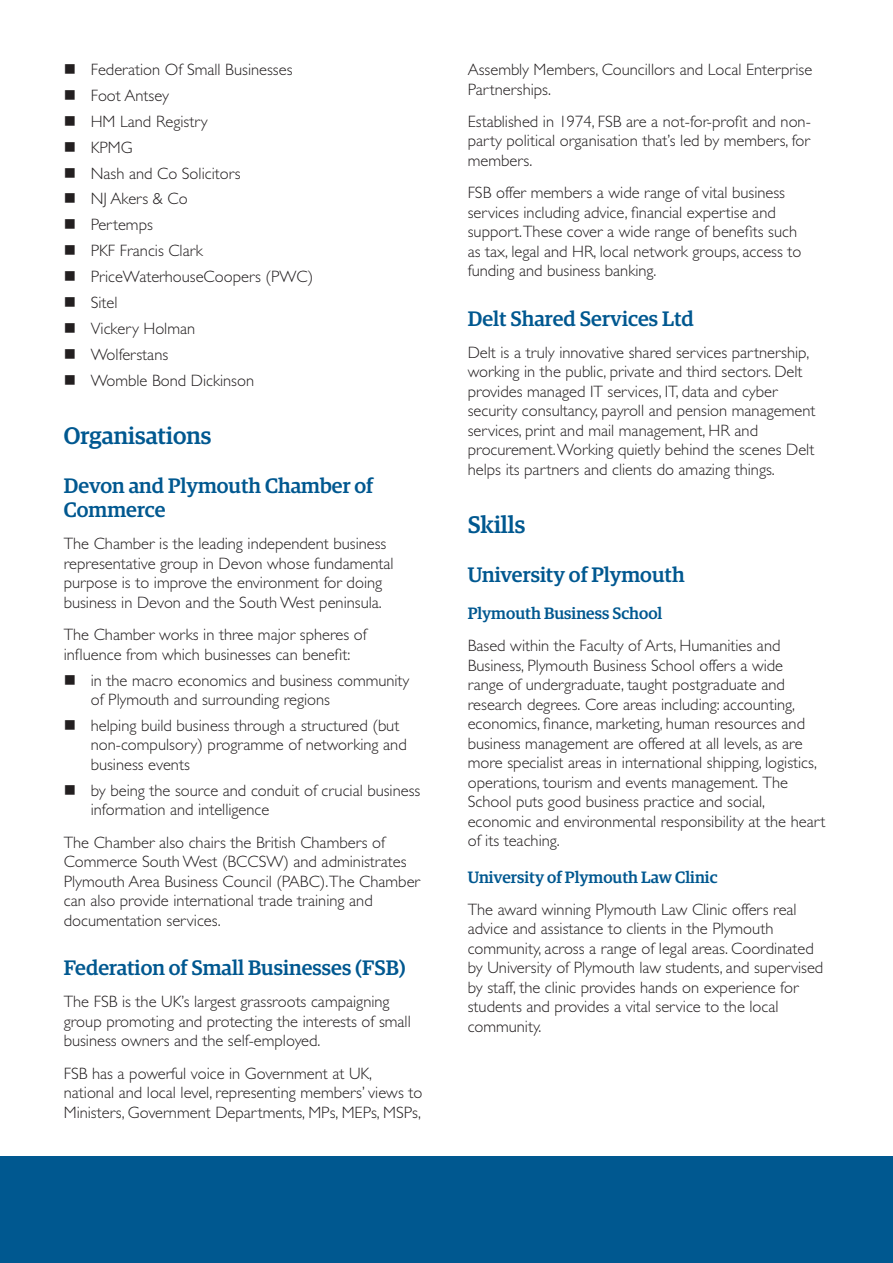
<style>
.page{position:relative;width:893px;height:1263px;background:#fff}
.page>*{position:absolute;margin:0;border:0;box-sizing:border-box;transform-origin:0 0}
.t1{font:500 24px "Guardian Egyp";color:#005890}
.t2{font:500 21px/24px "Guardian Egyp";color:#005890}
.t3{font:300 16.5px/19.5px "Gill Sans Std";color:#231f20}
.t4{font:500 16.5px "Guardian Egyp";color:#005890}
</style>
<div class="page">
<div style="left:0;top:1157px;width:893px;height:106px;background:#005890"></div>
<p class="t3" style="left:91px;top:57px;width:224px;line-height:26px">Federation Of Small Businesses<br>Foot Antsey<br>HM Land Registry<br>KPMG<br>Nash and Co Solicitors<br>NJ Akers &amp; Co<br>Pertemps<br>PKF Francis Clark<br>PriceWaterhouseCoopers (PWC)<br>Sitel<br>Vickery Holman<br>Wolferstans<br>Womble Bond Dickinson</p>
<h1 class="t1" style="left:64px;top:418px;width:149px">Organisations</h1>
<p class="t2" style="left:64px;top:472px;width:311px">Devon and Plymouth Chamber of<br>Commerce</p>
<p class="t3" style="left:64px;top:534px;width:331px">The Chamber is the leading independent business representative group in Devon whose fundamental purpose is to improve the environment for doing business in Devon and the South West peninsula.</p>
<p class="t3" style="left:64px;top:625px;width:305px">The Chamber works in three major spheres of influence from which businesses can benefit:</p>
<p class="t3" style="left:91px;top:670px;width:320px">in the macro economics and business community of Plymouth and surrounding regions</p>
<p class="t3" style="left:91px;top:716px;width:318px">helping build business through a structured (but non-compulsory) programme of networking and business events</p>
<p class="t3" style="left:91px;top:781px;width:331px">by being the source and conduit of crucial business information and intelligence</p>
<p class="t3" style="left:64px;top:832px;width:358px">The Chamber also chairs the British Chambers of Commerce South West (BCCSW) and administrates Plymouth Area Business Council (PABC).The Chamber can also provide international trade training and documentation services.</p>
<p class="t2" style="left:64px;top:954px;width:344px">Federation of Small Businesses (FSB)</p>
<p class="t3" style="left:64px;top:992px;width:349px">The FSB is the UK’s largest grassroots campaigning group promoting and protecting the interests of small business owners and the self-employed.</p>
<p class="t3" style="left:64px;top:1063px;width:360px">FSB has a powerful voice in Government at UK, national and local level, representing members’ views to<br>Ministers, Government Departments, MPs, MEPs, MSPs,</p>
<p class="t3" style="left:468px;top:60px;width:346px">Assembly Members, Councillors and Local Enterprise<br>Partnerships.</p>
<p class="t3" style="left:468px;top:112px;width:345px;text-align:justify">Established in 1974, FSB are a not-for-profit and non&shy;party political organisation that’s led by members, for members.</p>
<p class="t3" style="left:468px;top:183px;width:335px">FSB offer members a wide range of vital business services including advice, financial expertise and support.These cover a wide range of benefits such as tax, legal and HR, local network groups, access to funding and business banking.</p>
<p class="t2" style="left:468px;top:305px;width:227px">Delt Shared Services Ltd</p>
<p class="t3" style="left:468px;top:343px;width:349px">Delt is a truly innovative shared services partnership, working in the public, private and third sectors. Delt provides managed IT services, IT, data and cyber security consultancy, payroll and pension management services, print and mail management, HR and procurement. Working quietly behind the scenes Delt helps its partners and clients do amazing things.</p>
<h1 class="t1" style="left:468px;top:507px;width:59px">Skills</h1>
<p class="t2" style="left:468px;top:561px;width:218px">University of Plymouth</p>
<p class="t4" style="left:468px;top:601px;width:196px">Plymouth Business School</p>
<p class="t3" style="left:468px;top:636px;width:359px">Based within the Faculty of Arts, Humanities and Business, Plymouth Business School offers a wide<br>range of undergraduate, taught postgraduate and research degrees. Core areas including: accounting, economics, finance, marketing, human resources and business management are offered at all levels, as are more specialist areas in international shipping, logistics, operations, tourism and events management. The School puts good business practice and social, economic and environmental responsibility at the heart of its teaching.</p>
<p class="t4" style="left:468px;top:865px;width:251px">University of Plymouth Law Clinic</p>
<p class="t3" style="left:468px;top:900px;width:357px">The award winning Plymouth Law Clinic offers real advice and assistance to clients in the Plymouth community, across a range of legal areas. Coordinated by University of Plymouth law students, and supervised by staff, the clinic provides hands on experience for students and provides a vital service to the local community.</p>
</div>
